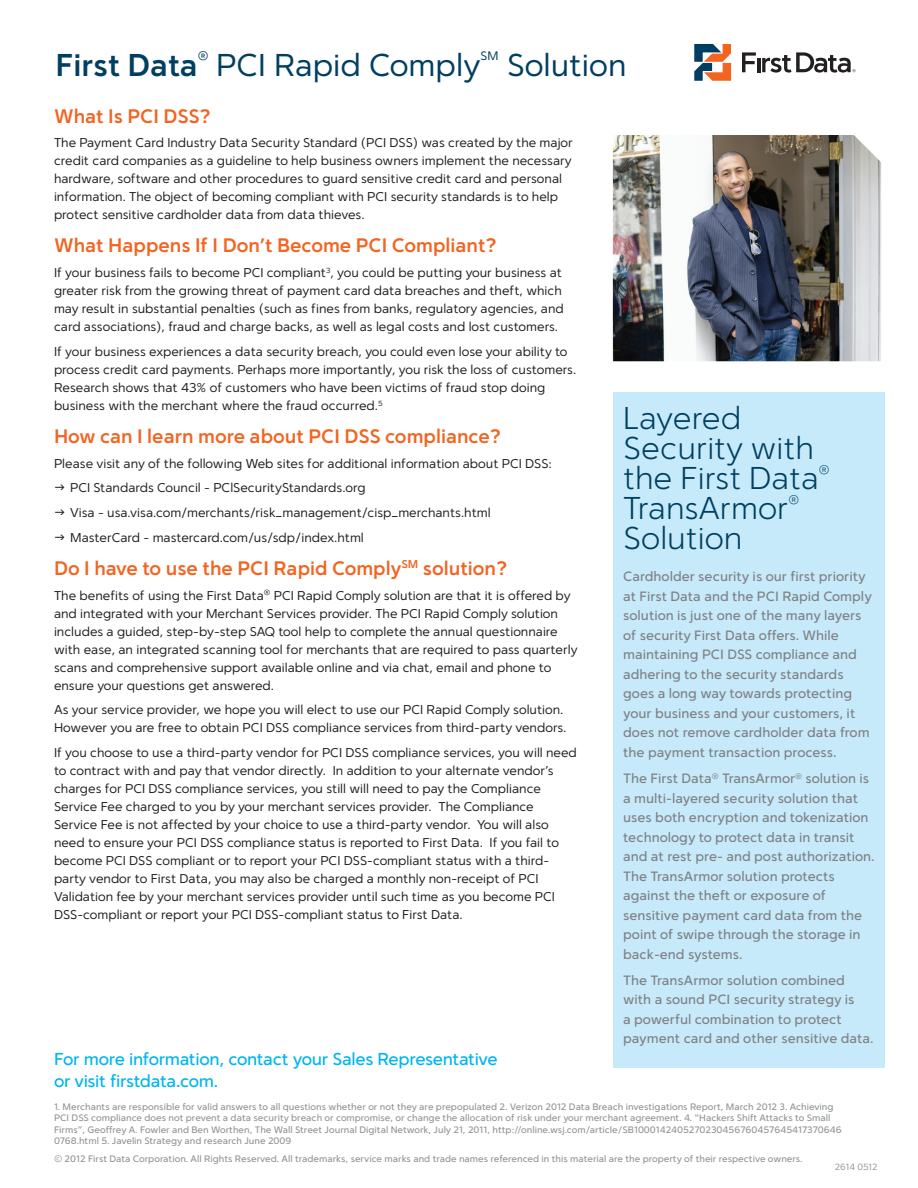
<style>
.page{position:relative;width:918px;height:1188px;background:#fff}
.page>*{position:absolute;margin:0;border:0;box-sizing:border-box;transform-origin:0 0}
.t1{font:300 31.5px/30px "Simple Sans";color:#003f61}
.t2{font:31.5px "Simple Sans";color:#003f61}
.t3{font:700 31.5px "Simple Sans";color:#003f61}
.t4{font:700 19.5px "Simple Sans";color:#f36421}
.t5{font:500 17.25px/22.5px "Simple Sans";letter-spacing:-.025em;color:#00b6f0}
.t6{font:500 13.5px/19.5px "Simple Sans";color:#808285}
.t7{font:12.75px/18px "Simple Sans";color:#231f20}
.t8{font:12.3px "Simple Sans";color:#003f61}
.t9{font:300 12.3px "Simple Sans";color:#003f61}
.t10{font:700 12.3px "Simple Sans";color:#003f61}
.t11{font:500 9.3px/11.2px "Simple Sans";color:#939598}
.t12{font:9px "Simple Sans";color:#939598}
</style>
<div class="page">
<img style="left:613px;top:135px;width:268px;height:226px">
<div style="left:613px;top:392px;width:272px;height:676px;background:#c6eafa"></div>
<svg style="left:694px;top:44px;width:37px;height:37px"></svg>
<hr style="left:757px;top:58px;width:3px;height:14px;background:#231f20">
<svg style="left:742px;top:52px;width:14px;height:20px"></svg>
<svg style="left:762px;top:52px;width:94px;height:21px"></svg>
<h1 class="t3" style="left:56px;top:46px;width:144px">First Data</h1>
<p class="t10" style="left:198px;top:48px;width:12px">®</p>
<h1 class="t2" style="left:216px;top:46px;width:266px">PCI Rapid Comply</h1>
<p class="t8" style="left:481px;top:48px;width:19px">SM</p>
<h1 class="t2" style="left:507px;top:46px;width:121px">Solution</h1>
<h2 class="t4" style="left:54px;top:104px;width:159px">What Is PCI DSS?</h2>
<p class="t7" style="left:54px;top:134px;width:520px">The Payment Card Industry Data Security Standard (PCI DSS) was created by the major credit card companies as a guideline to help business owners implement the necessary hardware, software and other procedures to guard sensitive credit card and personal information. The object of becoming compliant with PCI security standards is to help protect sensitive cardholder data from data thieves.</p>
<h2 class="t4" style="left:54px;top:234px;width:444px">What Happens If I Don’t Become PCI Compliant?</h2>
<p class="t7" style="left:54px;top:263px;width:511px">If your business fails to become PCI compliant<sup>3</sup>, you could be putting your business at greater risk from the growing threat of payment card data breaches and theft, which may result in substantial penalties (such as fines from banks, regulatory agencies, and card associations), fraud and charge backs, as well as legal costs and lost customers.</p>
<p class="t7" style="left:54px;top:342px;width:524px">If your business experiences a data security breach, you could even lose your ability to process credit card payments. Perhaps more importantly, you risk the loss of customers.<br>Research shows that 43% of customers who have been victims of fraud stop doing business with the merchant where the fraud occurred.<sup>5</sup></p>
<h2 class="t4" style="left:54px;top:424px;width:449px">How can I learn more about PCI DSS compliance?</h2>
<p class="t7" style="left:70px;top:451px;width:483px;line-height:24.8px;text-indent:-16px">Please visit any of the following Web sites for additional information about PCI DSS:<br>PCI Standards Council - PClSecurityStandards.org<br>Visa - usa.visa.com/merchants/risk_management/cisp_merchants.html MasterCard - mastercard.com/us/sdp/index.html</p>
<h2 class="t4" style="left:54px;top:556px;width:455px">Do I have to use the PCI Rapid Comply<sup>SM</sup> solution?</h2>
<p class="t7" style="left:54px;top:586px;width:525px">The benefits of using the First Data<sup>®</sup> PCI Rapid Comply solution are that it is offered by and integrated with your Merchant Services provider. The PCI Rapid Comply solution includes a guided, step-by-step SAQ tool help to complete the annual questionnaire with ease, an integrated scanning tool for merchants that are required to pass quarterly scans and comprehensive support available online and via chat, email and phone to ensure your questions get answered.</p>
<p class="t7" style="left:54px;top:701px;width:514px">As your service provider, we hope you will elect to use our PCI Rapid Comply solution.<br>However you are free to obtain PCI DSS compliance services from third-party vendors.</p>
<p class="t7" style="left:54px;top:743px;width:524px">If you choose to use a third-party vendor for PCI DSS compliance services, you will need to contract with and pay that vendor directly. In addition to your alternate vendor’s charges for PCI DSS compliance services, you still will need to pay the Compliance Service Fee charged to you by your merchant services provider. The Compliance Service Fee is not affected by your choice to use a third-party vendor. You will also need to ensure your PCI DSS compliance status is reported to First Data. If you fail to become PCI DSS compliant or to report your PCI DSS-compliant status with a third&shy;party vendor to First Data, you may also be charged a monthly non-receipt of PCI Validation fee by your merchant services provider until such time as you become PCI DSS-compliant or report your PCI DSS-compliant status to First Data.</p>
<h3 class="t5" style="left:54px;top:1047px;width:445px">For more information, contact your Sales Representative or visit firstdata.com.</h3>
<h1 class="t1" style="left:623px;top:402px;width:197px">Layered<br>Security with the First Data</h1>
<p class="t9" style="left:819px;top:463px;width:12px">®</p>
<h1 class="t1" style="left:623px;top:492px;width:167px">TransArmor</h1>
<p class="t9" style="left:788px;top:493px;width:12px">®</p>
<h1 class="t1" style="left:623px;top:522px;width:121px">Solution</h1>
<p class="t6" style="left:623px;top:567px;width:250px">Cardholder security is our first priority at First Data and the PCI Rapid Comply solution is just one of the many layers of security First Data offers. While maintaining PCI DSS compliance and adhering to the security standards goes a long way towards protecting your business and your customers, it does not remove cardholder data from the payment transaction process.</p>
<p class="t6" style="left:623px;top:768px;width:253px">The First Data<sup>®</sup> TransArmor<sup>®</sup> solution is a multi-layered security solution that uses both encryption and tokenization technology to protect data in transit and at rest pre- and post authorization.<br>The TransArmor solution protects against the theft or exposure of sensitive payment card data from the point of swipe through the storage in back-end systems.</p>
<p class="t6" style="left:623px;top:970px;width:252px">The TransArmor solution combined with a sound PCI security strategy is<br>a powerful combination to protect payment card and other sensitive data.</p>
<p class="t11" style="left:54px;top:1101px;width:789px">1. Merchants are responsible for valid answers to all questions whether or not they are prepopulated 2. Verizon 2012 Data Breach investigations Report, March 2012 3. Achieving PCI DSS compliance does not prevent a data security breach or compromise, or change the allocation of risk under your merchant agreement. 4. “Hackers Shift Attacks to Small Firms”, Geoffrey A. Fowler and Ben Worthen, The Wall Street Journal Digital Network, July 21, 2011, http://online.wsj.com/article/SB1000142405270230456760457645417370646<br>0768.html 5. Javelin Strategy and research June 2009</p>
<p class="t11" style="left:54px;top:1153px;width:750px">© 2012 First Data Corporation. All Rights Reserved. All trademarks, service marks and trade names referenced in this material are the property of their respective owners.</p>
<p class="t12" style="left:835px;top:1161px;width:44px">2614 0512</p>
</div>
